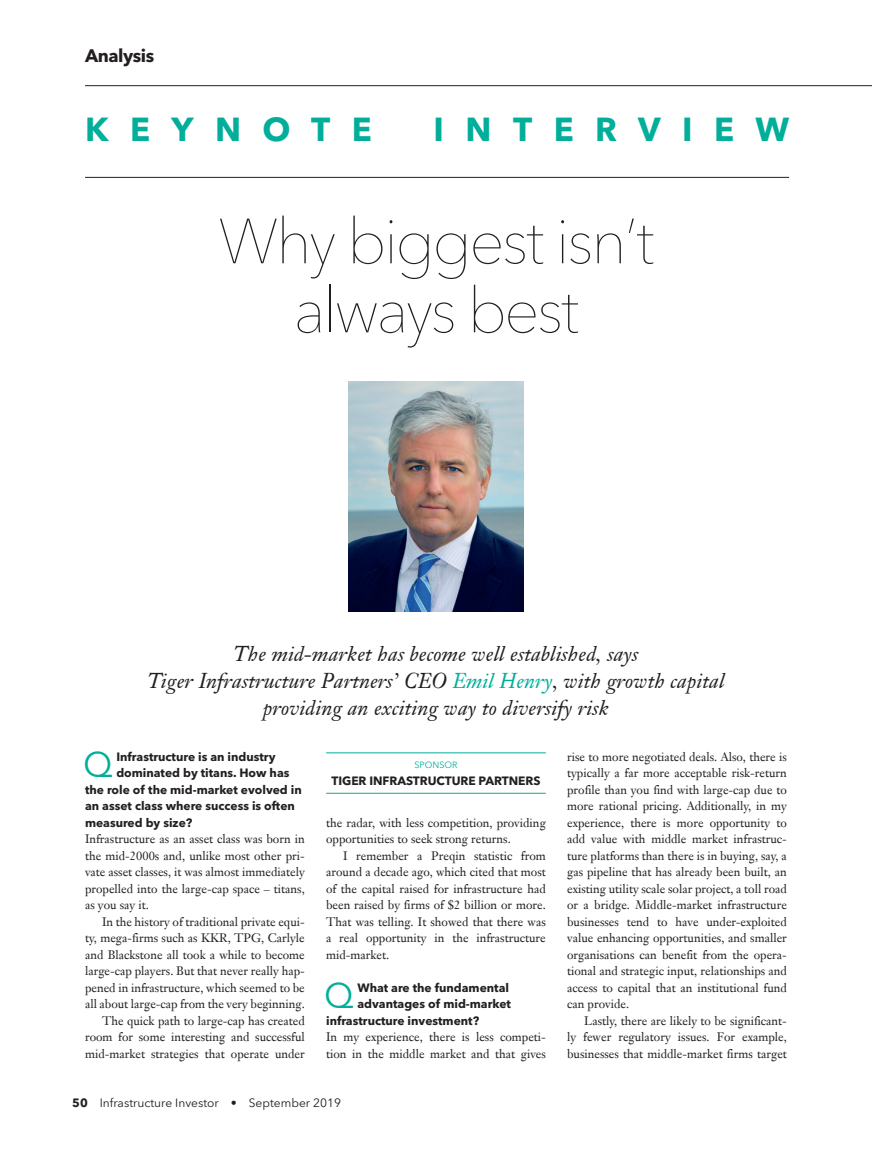
<style>
.page{position:relative;width:872px;height:1149px;background:#fff}
.page>*{position:absolute;margin:0;border:0;box-sizing:border-box;transform-origin:0 0}
.A_Headline_42_46_cen{font:200 63px/69px "Avenir Next LT Pro";letter-spacing:-.04em;color:#231f20;text-align:center}
.E_Analysis_Q_A_Quest{font:35.25px "Avenir Next LT Pro";color:#00ae9a}
.t1{font:700 33px "Avenir Next LT Pro";letter-spacing:.65em;color:#00ae9a}
.D_Standfirst_italic{font:italic 21px/27px "Janson Text LT Pro";letter-spacing:.005em;color:#231f20;text-align:center}
.t2{font:700 18px "Avenir Next LT Pro";letter-spacing:-.025em;color:#231f20}
.F_Analysis_Body_NO_i{font:12px/16.5px "Janson Text LT Pro";color:#231f20;text-align:justify}
.G__Analysis_Body_Ind{font:12px/16.5px "Janson Text LT Pro";color:#231f20;text-align:justify}
.E_Analysis_Q_A_Quest-2{font:700 12px "Avenir Next LT Pro";color:#231f20}
.t3{font:12px "Avenir Next LT Pro";color:#231f20}
.S1_Sponsor_CompanyNa{font:700 12px "Avenir Next LT Pro";letter-spacing:-.005em;color:#231f20}
.S_Sponsor_Label{font:9px "Avenir Next LT Pro";color:#00ae9a}
.s1{color:#00ae9a}
.s2{font-weight:700}
</style>
<div class="page">
<hr style="left:85px;top:85px;width:787px;height:1px;background:#231f20">
<hr style="left:85px;top:177px;width:704px;height:1px;background:#231f20">
<hr style="left:326px;top:752px;width:220px;height:1px;background:#00ae9a">
<hr style="left:326px;top:792px;width:220px;height:1px;background:#00ae9a">
<img style="left:348px;top:381px;width:176px;height:230px">
<h3 class="t2" style="left:85px;top:45px;width:71px">Analysis</h3>
<h3 class="t1" style="left:85px;top:110px;width:288px">KEYNOTE</h3>
<h3 class="t1" style="left:433px;top:110px;width:357px">INTERVIEW</h3>
<p class="A_Headline_42_46_cen" style="left:218px;top:207px;width:438px">Why biggest isn’t always best</p>
<p class="D_Standfirst_italic" style="left:147px;top:640px;width:578px">The mid-market has become well established, says<br>Tiger Infrastructure Partners’ CEO <span class="s1">Emil Henry</span>, with growth capital providing an exciting way to diversify risk</p>
<p class="E_Analysis_Q_A_Quest" style="left:83px;top:743px;width:31px">Q</p>
<p class="E_Analysis_Q_A_Quest-2" style="left:116px;top:748px;width:161px">Infrastructure is an industry</p>
<p class="E_Analysis_Q_A_Quest-2" style="left:116px;top:765px;width:175px">dominated by titans. How has</p>
<p class="E_Analysis_Q_A_Quest-2" style="left:85px;top:781px;width:218px">the role of the mid-market evolved in</p>
<p class="E_Analysis_Q_A_Quest-2" style="left:85px;top:798px;width:211px">an asset class where success is often</p>
<p class="E_Analysis_Q_A_Quest-2" style="left:85px;top:814px;width:109px">measured by size?</p>
<p class="F_Analysis_Body_NO_i" style="left:85px;top:830px;width:221px">Infrastructure as an asset class was born in the mid-2000s and, unlike most other pri&shy;vate asset classes, it was almost immediately propelled into the large-cap space – titans, as you say it.</p>
<p class="G__Analysis_Body_Ind" style="left:85px;top:913px;width:221px;text-indent:17px">In the history of traditional private equi&shy;ty, mega-firms such as KKR, TPG, Carlyle and Blackstone all took a while to become large-cap players. But that never really hap&shy;pened in infrastructure, which seemed to be all about large-cap from the very beginning.</p>
<p class="G__Analysis_Body_Ind" style="left:85px;top:1012px;width:221px;text-indent:17px">The quick path to large-cap has created room for some interesting and successful mid-market strategies that operate under</p>
<p class="S_Sponsor_Label" style="left:414px;top:759px;width:44px">SPONSOR</p>
<p class="S1_Sponsor_CompanyNa" style="left:331px;top:772px;width:210px">TIGER INFRASTRUCTURE PARTNERS</p>
<p class="G__Analysis_Body_Ind" style="left:326px;top:814px;width:221px">the radar, with less competition, providing opportunities to seek strong returns.</p>
<p class="G__Analysis_Body_Ind" style="left:326px;top:847px;width:221px;text-indent:17px">I remember a Preqin statistic from around a decade ago, which cited that most of the capital raised for infrastructure had been raised by firms of $2 billion or more.<br>That was telling. It showed that there was a real opportunity in the infrastructure mid-market.</p>
<p class="E_Analysis_Q_A_Quest" style="left:324px;top:974px;width:31px">Q</p>
<p class="E_Analysis_Q_A_Quest-2" style="left:357px;top:979px;width:153px">What are the fundamental</p>
<p class="E_Analysis_Q_A_Quest-2" style="left:357px;top:996px;width:155px">advantages of mid-market</p>
<p class="E_Analysis_Q_A_Quest-2" style="left:326px;top:1012px;width:155px">infrastructure investment?</p>
<p class="F_Analysis_Body_NO_i" style="left:326px;top:1028px;width:221px">In my experience, there is less competi&shy;tion in the middle market and that gives</p>
<p class="t3" style="left:72px;top:1095px;width:270px"><span class="s2">50</span> Infrastructure Investor • September 2019</p>
<p class="F_Analysis_Body_NO_i" style="left:567px;top:748px;width:221px">rise to more negotiated deals. Also, there is typically a far more acceptable risk-return profile than you find with large-cap due to more rational pricing. Additionally, in my experience, there is more opportunity to add value with middle market infrastruc&shy;ture platforms than there is in buying, say, a gas pipeline that has already been built, an existing utility scale solar project, a toll road or a bridge. Middle-market infrastructure businesses tend to have under-exploited value enhancing opportunities, and smaller organisations can benefit from the opera&shy;tional and strategic input, relationships and access to capital that an institutional fund can provide.</p>
<p class="G__Analysis_Body_Ind" style="left:567px;top:1012px;width:221px;text-indent:17px">Lastly, there are likely to be significant&shy;ly fewer regulatory issues. For example, businesses that middle-market firms target</p>
</div>
